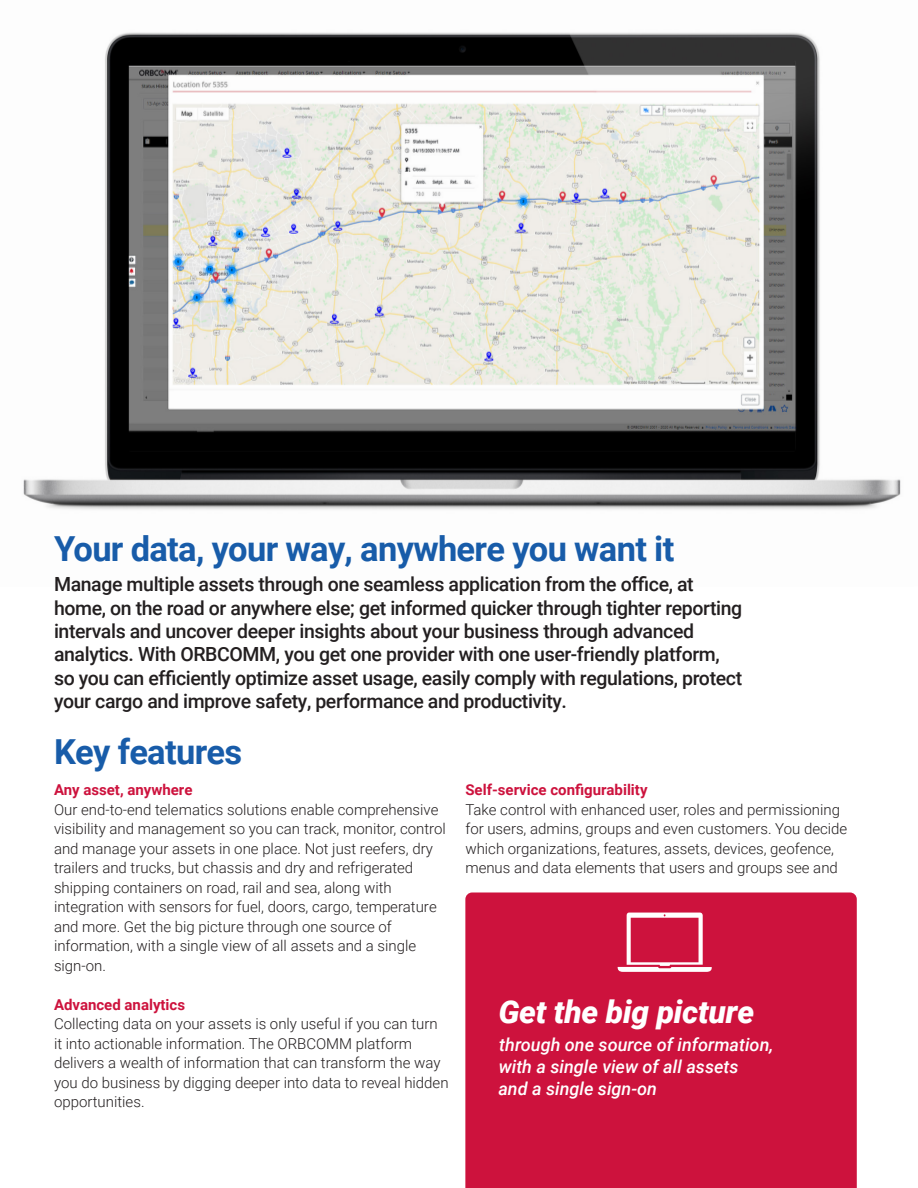
<style>
.page{position:relative;width:918px;height:1188px;background:#fff}
.page>*{position:absolute;margin:0;border:0;box-sizing:border-box;transform-origin:0 0}
._2020_-_Blue_Heading{font:700 34.5px "Roboto";letter-spacing:-.02em;color:#185ca9}
._2020_-_Callout_Box{font:italic 900 31.5px "Roboto";letter-spacing:-.005em;color:#fff}
._2020_-_Blue_Heading-2{font:500 19.5px/23.4px "Roboto";letter-spacing:-.02em;color:#231f20}
._2020_-_Callout_Box-2{font:italic 500 18px/21.6px "Roboto";color:#fff}
._2020_-_Body{font:300 15px/19.5px "Roboto";color:#231f20}
._2020_-_Subhead_Body{font:700 15px "Roboto";color:#cd123d}
._2020_-_Body-2{font:700 15px "Roboto";color:#cd123d}
</style>
<div class="page">
<img style="left:23px;top:32px;width:878px;height:478px">
<div style="left:465px;top:892px;width:392px;height:296px;background:#cd123d"></div>
<svg style="left:617px;top:913px;width:95px;height:59px"></svg>
<p class="_2020_-_Blue_Heading" style="left:54px;top:525px;width:622px">Your data, your way, anywhere you want it</p>
<p class="_2020_-_Blue_Heading-2" style="left:54px;top:572px;width:690px">Manage multiple assets through one seamless application from the office, at home, on the road or anywhere else; get informed quicker through tighter reporting intervals and uncover deeper insights about your business through advanced analytics. With ORBCOMM, you get one provider with one user-friendly platform, so you can efficiently optimize asset usage, easily comply with regulations, protect your cargo and improve safety, performance and productivity.</p>
<p class="_2020_-_Blue_Heading" style="left:54px;top:728px;width:190px">Key features</p>
<p class="_2020_-_Subhead_Body" style="left:54px;top:779px;width:140px">Any asset, anywhere</p>
<p class="_2020_-_Body" style="left:54px;top:799px;width:393px">Our end-to-end telematics solutions enable comprehensive visibility and management so you can track, monitor, control and manage your assets in one place. Not just reefers, dry trailers and trucks, but chassis and dry and refrigerated shipping containers on road, rail and sea, along with integration with sensors for fuel, doors, cargo, temperature and more. Get the big picture through one source of information, with a single view of all assets and a single sign-on.</p>
<p class="_2020_-_Subhead_Body" style="left:54px;top:994px;width:133px">Advanced analytics</p>
<p class="_2020_-_Body" style="left:54px;top:1013px;width:396px">Collecting data on your assets is only useful if you can turn it into actionable information. The ORBCOMM platform delivers a wealth of information that can transform the way you do business by digging deeper into data to reveal hidden opportunities.</p>
<p class="_2020_-_Body-2" style="left:465px;top:779px;width:184px">Self-service configurability</p>
<p class="_2020_-_Body" style="left:465px;top:799px;width:383px">Take control with enhanced user, roles and permissioning for users, admins, groups and even customers. You decide which organizations, features, assets, devices, geofence, menus and data elements that users and groups see and</p>
<p class="_2020_-_Callout_Box" style="left:498px;top:990px;width:257px">Get the big picture</p>
<p class="_2020_-_Callout_Box-2" style="left:498px;top:1033px;width:276px">through one source of information, with a single view of all assets<br>and a single sign-on</p>
</div>
